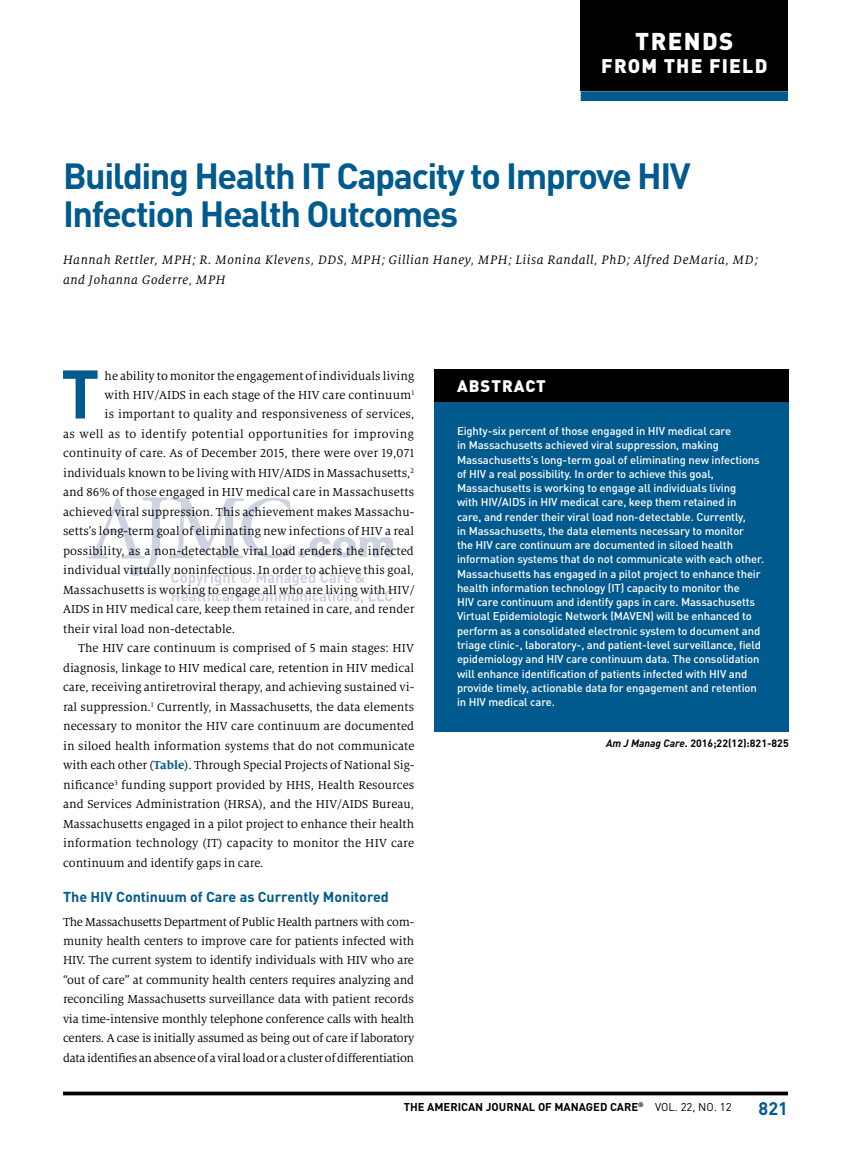
<style>
.page{position:relative;width:851px;height:1161px;background:#fff}
.page>*{position:absolute;margin:0;border:0;box-sizing:border-box;transform-origin:0 0}
.t1{font:700 67.5px "DINOT";color:#005a8e}
.t2{font:700 36px/37.5px "DINOT";letter-spacing:-.04em;color:#005a8e}
.t3{font:900 24px "DINOT";letter-spacing:.06em;color:#fff}
.t4{font:900 19.5px "DINOT";letter-spacing:.06em;color:#fff}
.t5{font:700 18px "DINOT";color:#005a8e}
.t6{font:900 16.5px "DINOT";letter-spacing:.06em;color:#fff}
.t7{font:700 14.25px "DINOT";color:#005a8e}
.t8{font:italic 13.5px/19.5px "Milo Serif OT";letter-spacing:.04em;color:#000}
.t9{font:12.75px/19.5px "Milo Serif OT";letter-spacing:.005em;color:#000;text-align:justify}
.t10{font:12.75px "Milo Serif OT";letter-spacing:.025em;color:#000}
.t11{font:500 11.25px/14.2px "DINOT";letter-spacing:-.01em;color:#fff}
.t12{font:700 11.25px "DINOT";color:#000}
.t13{font:700 10.5px "DINOT";color:#000}
.s1{font-weight:700;color:#005a8e}
.s2{font-style:italic}
.s3{font-weight:400}
</style>
<div class="page">
<hr style="left:63px;top:1092px;width:725px;height:3px;background:#000">
<div style="left:580px;top:0;width:208px;height:91px;background:#000"></div>
<div style="left:580px;top:91px;width:207px;height:10px;background:#005a8e"></div>
<svg style="left:86px;top:497px;width:307px;height:107px"></svg>
<div style="left:434px;top:369px;width:354px;height:34px;background:#000"></div>
<div style="left:434px;top:403px;width:354px;height:330px;background:#005a8e"></div>
<h3 class="t3" style="left:635px;top:25px;width:100px">TRENDS</h3>
<h3 class="t4" style="left:601px;top:53px;width:168px">FROM THE FIELD</h3>
<h2 class="t2" style="left:63px;top:156px;width:629px">Building Health IT Capacity to Improve HIV<br>Infection Health Outcomes</h2>
<p class="t8" style="left:63px;top:251px;width:696px">Hannah Rettler, MPH; R. Monina Klevens, DDS, MPH; Gillian Haney, MPH; Liisa Randall, PhD; Alfred DeMaria, MD; and Johanna Goderre, MPH</p>
<h1 class="t1" style="left:61px;top:350px;width:40px">T</h1>
<p class="t9" style="left:105px;top:366px;width:311px">he ability to monitor the engagement of individuals living</p>
<p class="t9" style="left:105px;top:386px;width:311px">with HIV/AIDS in each stage of the HIV care continuum<sup>1</sup></p>
<p class="t9" style="left:105px;top:405px;width:311px">is important to quality and responsiveness of services,</p>
<p class="t10" style="left:63px;top:427px;width:352px">as well as to identify potential opportunities for improving</p>
<p class="t9" style="left:63px;top:444px;width:353px">continuity of care. As of December 2015, there were over 19,071</p>
<p class="t9" style="left:63px;top:464px;width:352px">individuals known to be living with HIV/AIDS in Massachusetts,<sup>2</sup></p>
<p class="t9" style="left:63px;top:483px;width:352px">and 86% of those engaged in HIV medical care in Massachusetts</p>
<p class="t9" style="left:63px;top:503px;width:353px">achieved viral suppression. This achievement makes Massachu-</p>
<p class="t9" style="left:63px;top:522px;width:352px">setts’s long-term goal of eliminating new infections of HIV a real</p>
<p class="t9" style="left:63px;top:542px;width:352px">possibility, as a non-detectable viral load renders the infected</p>
<p class="t9" style="left:63px;top:561px;width:353px">individual virtually noninfectious. In order to achieve this goal,</p>
<p class="t9" style="left:63px;top:581px;width:352px">Massachusetts is working to engage all who are living with HIV/</p>
<p class="t9" style="left:63px;top:600px;width:353px">AIDS in HIV medical care, keep them retained in care, and render</p>
<p class="t9" style="left:63px;top:620px;width:173px">their viral load non-detectable.</p>
<p class="t9" style="left:78px;top:639px;width:337px">The HIV care continuum is comprised of 5 main stages: HIV</p>
<p class="t9" style="left:63px;top:659px;width:352px">diagnosis, linkage to HIV medical care, retention in HIV medical</p>
<p class="t9" style="left:63px;top:678px;width:353px">care, receiving antiretroviral therapy, and achieving sustained vi-</p>
<p class="t9" style="left:63px;top:698px;width:352px">ral suppression.<sup>1</sup> Currently, in Massachusetts, the data elements</p>
<p class="t9" style="left:63px;top:717px;width:352px">necessary to monitor the HIV care continuum are documented</p>
<p class="t9" style="left:63px;top:737px;width:353px">in siloed health information systems that do not communicate</p>
<p class="t9" style="left:63px;top:756px;width:352px">with each other (<span class="s1">Table</span>). Through Special Projects of National Sig-</p>
<p class="t9" style="left:63px;top:776px;width:353px">nificance<sup>3</sup> funding support provided by HHS, Health Resources</p>
<p class="t9" style="left:63px;top:795px;width:353px">and Services Administration (HRSA), and the HIV/AIDS Bureau,</p>
<p class="t9" style="left:63px;top:815px;width:352px">Massachusetts engaged in a pilot project to enhance their health</p>
<p class="t9" style="left:63px;top:834px;width:353px">information technology (IT) capacity to monitor the HIV care</p>
<p class="t9" style="left:63px;top:854px;width:202px">continuum and identify gaps in care.</p>
<p class="t7" style="left:63px;top:887px;width:327px">The HIV Continuum of Care as Currently Monitored</p>
<p class="t9" style="left:63px;top:912px;width:353px">The Massachusetts Department of Public Health partners with com&shy;munity health centers to improve care for patients infected with HIV. The current system to identify individuals with HIV who are “out of care” at community health centers requires analyzing and reconciling Massachusetts surveillance data with patient records via time-intensive monthly telephone conference calls with health centers. A case is initially assumed as being out of care if laboratory data identifies an absence of a viral load or a cluster of differentiation</p>
<p class="t6" style="left:457px;top:375px;width:90px">ABSTRACT</p>
<p class="t11" style="left:457px;top:424px;width:308px">Eighty-six percent of those engaged in HIV medical care<br>in Massachusetts achieved viral suppression, making Massachusetts’s long-term goal of eliminating new infections of HIV a real possibility. In order to achieve this goal, Massachusetts is working to engage all individuals living<br>with HIV/AIDS in HIV medical care, keep them retained in<br>care, and render their viral load non-detectable. Currently,<br>in Massachusetts, the data elements necessary to monitor<br>the HIV care continuum are documented in siloed health information systems that do not communicate with each other.<br>Massachusetts has engaged in a pilot project to enhance their health information technology (IT) capacity to monitor the<br>HIV care continuum and identify gaps in care. Massachusetts Virtual Epidemiologic Network (MAVEN) will be enhanced to perform as a consolidated electronic system to document and triage clinic-, laboratory-, and patient-level surveillance, field epidemiology and HIV care continuum data. The consolidation will enhance identification of patients infected with HIV and provide timely, actionable data for engagement and retention in HIV medical care.</p>
<p class="t13" style="left:606px;top:736px;width:184px"><span class="s2">Am J Manag Care</span>. 2016;22(12):821-825</p>
<p class="t12" style="left:403px;top:1099px;width:329px">THE AMERICAN JOURNAL OF MANAGED CARE<sup>®</sup> <span class="s3">VOL. 22, NO. 12</span></p>
<h3 class="t5" style="left:758px;top:1096px;width:31px">821</h3>
</div>
